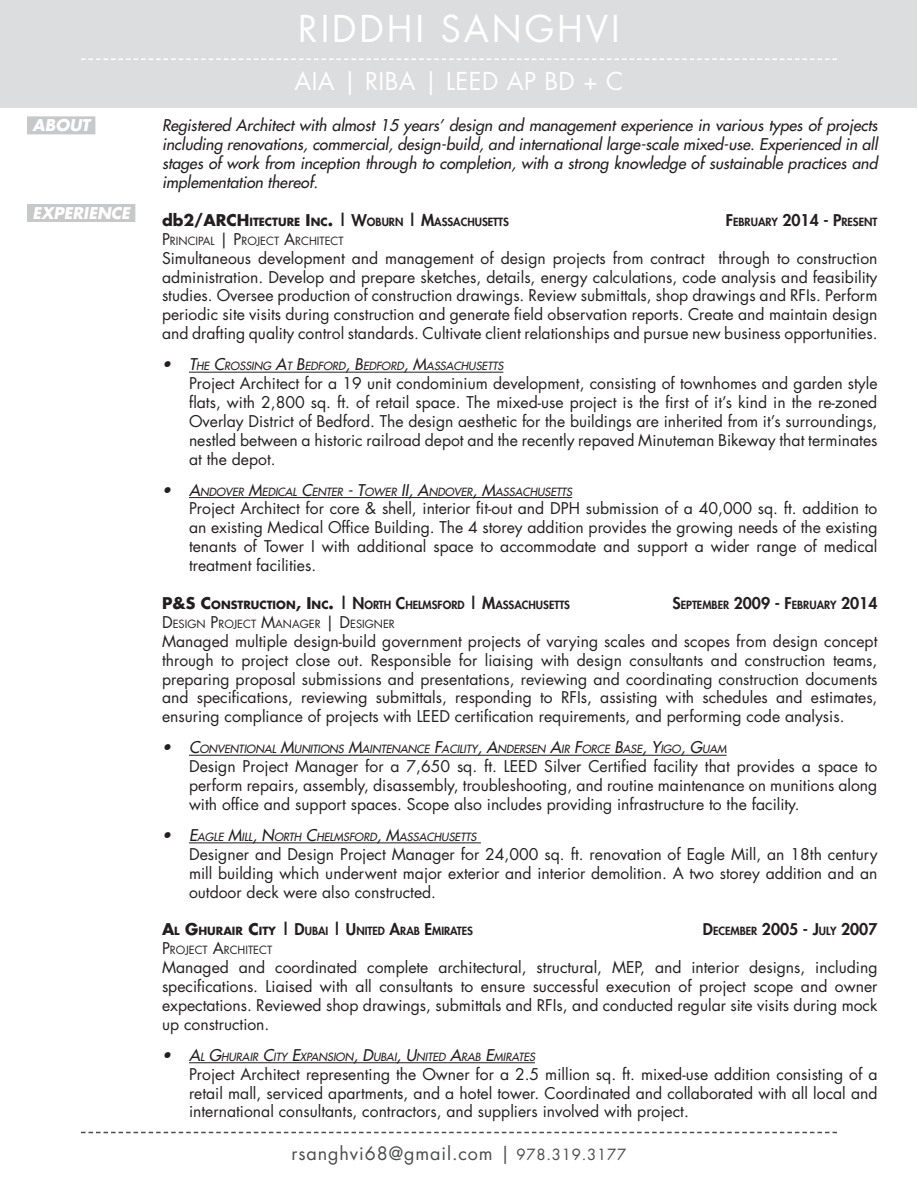
<style>
.page{position:relative;width:918px;height:1188px;background:#fff}
.page>*{position:absolute;margin:0;border:0;box-sizing:border-box;transform-origin:0 0}
.t1{font:36px "Futura LT";letter-spacing:.08em;color:#fff}
.t2{font:24px "Futura LT";letter-spacing:.02em;color:#fff}
.t3{font:18px "Futura LT";letter-spacing:.05em;color:#4b4c4d}
.Paragraph_Style_1{font:15.75px/18.9px "Futura LT";color:#231f20;text-align:justify}
.t4{font:italic 15.75px/18.9px "Futura LT";color:#231f20;text-align:justify}
.t5{font:italic 700 15.75px "Futura LT";color:#fff}
.t6{font:700 15.75px "Futura LT";color:#231f20}
.t7{font:800 15.75px "Futura LT";color:#231f20}
.t8{font:italic 10.95px "Futura LT";color:#231f20}
.t9{font:800 10.95px "Futura LT";color:#231f20}
.t10{font:10.95px "Futura LT";color:#231f20}
.s1{font-style:inherit}
.s2{font-weight:700;font-size:15.75px}
.s3{font-weight:700}
.s4{font-size:15.75px}
.s5{font-size:15px}
</style>
<div class="page">
<div style="left:1px;top:1px;width:916px;height:107px;background:#dcdddf"></div>
<svg style="left:81px;top:1132px;width:756px;height:1px"></svg>
<svg style="left:81px;top:58px;width:756px;height:2px"></svg>
<div style="left:27px;top:116px;width:68px;height:18px;background:#c7c8ca"></div>
<div style="left:27px;top:204px;width:108px;height:18px;background:#c7c8ca"></div>
<hr style="left:189px;top:372px;width:314px;height:1px;background:#231f20">
<hr style="left:189px;top:497px;width:383px;height:1px;background:#231f20">
<hr style="left:189px;top:755px;width:538px;height:1px;background:#231f20">
<hr style="left:189px;top:842px;width:292px;height:1px;background:#231f20">
<hr style="left:189px;top:1062px;width:346px;height:1px;background:#231f20">
<p class="t5" style="left:32px;top:115px;width:59px">ABOUT</p>
<p class="t5" style="left:32px;top:203px;width:99px">EXPERIENCE</p>
<p class="t1" style="left:298px;top:6px;width:323px">RIDDHI SANGHVI</p>
<p class="t2" style="left:294px;top:66px;width:331px">AIA | RIBA | LEED AP BD + C</p>
<p class="t4" style="left:162px;top:116px;width:717px">Registered Architect with almost 15 years’ design and management experience in various types of projects including renovations, commercial, design-build, and international large-scale mixed-use. Experienced in all stages of work from inception through to completion, with a strong knowledge of sustainable practices and implementation thereof.</p>
<p class="t6" style="left:162px;top:210px;width:54px"><span class="s1">db</span>2/ARC</p>
<p class="t9" style="left:237px;top:215px;width:274px"><span class="s2">H</span><span class="s3">ITECTURE</span> <span class="s2">I</span> <span class="s3">NC</span><span class="s2">.</span> <span class="s4">| W</span>OBURN <span class="s4">| M</span>ASSACHUSETTS</p>
<p class="t9" style="left:726px;top:215px;width:153px"><span class="s4">F</span>EBRUARY <span class="s4">2014 - P</span>RESENT</p>
<p class="t10" style="left:162px;top:234px;width:183px"><span class="s4">P</span>RINCIPAL <span class="s4">| P</span>ROJECT <span class="s4">A</span>RCH ITECT</p>
<p class="Paragraph_Style_1" style="left:162px;top:249px;width:717px">Simultaneous development and management of design projects from contract through to construction administration. Develop and prepare sketches, details, energy calculations, code analysis and feasibility studies. Oversee production of construction drawings. Review submittals, shop drawings and RFIs. Perform periodic site visits during construction and generate field observation reports. Create and maintain design and drafting quality control standards. Cultivate client relationships and pursue new business opportunities.</p>
<p class="t8" style="left:162px;top:359px;width:343px"><span class="s4">• T</span>HE <span class="s4">C</span>ROSSING <span class="s4">A</span>T <span class="s4">B</span>EDFORD<span class="s4">, B</span>EDFORD<span class="s4">, M</span>ASSACHUSETTS</p>
<p class="Paragraph_Style_1" style="left:189px;top:374px;width:690px">Project Architect for a 19 unit condominium development, consisting of townhomes and garden style flats, with 2,800 sq. ft. of retail space. The mixed-use project is the first of it’s kind in the re-zoned Overlay District of Bedford. The design aesthetic for the buildings are inherited from it’s surroundings, nestled between a historic railroad depot and the recently repaved Minuteman Bikeway that terminates at the depot.</p>
<p class="t8" style="left:162px;top:485px;width:412px"><span class="s4">• A</span>NDOVER <span class="s4">M</span>EDICA L <span class="s4">C</span>ENTER <span class="s4">- T</span>OWER <span class="s4">II, A</span>NDOVER<span class="s4">, M</span>ASSACHUSETTS</p>
<p class="Paragraph_Style_1" style="left:189px;top:499px;width:690px">Project Architect for core &amp; shell, interior fit-out and DPH submission of a 40,000 sq. ft. addition to an existing Medical Office Building. The 4 storey addition provides the growing needs of the existing tenants of Tower I with additional space to accommodate and support a wider range of medical treatment facilities.</p>
<p class="t9" style="left:162px;top:598px;width:410px"><span class="s2">P&amp;S C</span><span class="s3">ONSTRUCTION</span><span class="s2">, I</span> <span class="s3">NC</span><span class="s2">.</span> <span class="s4">| N</span>ORTH <span class="s4">C</span>HELMSFORD <span class="s4">| M</span>ASSACHUSETTS</p>
<p class="t7" style="left:599px;top:593px;width:42px">S</p>
<p class="t9" style="left:681px;top:598px;width:198px">EPTEMBER <span class="s4">2009 - F</span>EBRUARY <span class="s4">2014</span></p>
<p class="t10" style="left:162px;top:617px;width:233px"><span class="s4">D</span>ESIGN <span class="s4">P</span>ROJECT <span class="s4">M</span>ANAGER <span class="s4">| D</span>ESIGNER</p>
<p class="Paragraph_Style_1" style="left:162px;top:632px;width:717px">Managed multiple design-build government projects of varying scales and scopes from design concept through to project close out. Responsible for liaising with design consultants and construction teams, preparing proposal submissions and presentations, reviewing and coordinating construction documents and specifications, reviewing submittals, responding to RFIs, assisting with schedules and estimates, ensuring compliance of projects with LEED certification requirements, and performing code analysis.</p>
<p class="t8" style="left:162px;top:742px;width:558px"><span class="s4">• C</span>ONVENTIONAL <span class="s4">M</span>UNITIONS <span class="s4">M</span>AINTENANCE <span class="s4">F</span>ACILITY<span class="s4">, A</span>NDERSEN <span class="s4">A</span>IR <span class="s4">F</span>ORCE <span class="s4">B</span>ASE<span class="s4">, Y</span>IGO<span class="s4">, G</span>UAM</p>
<p class="Paragraph_Style_1" style="left:189px;top:757px;width:690px">Design Project Manager for a 7,650 sq. ft. LEED Silver Certified facility that provides a space to perform repairs, assembly, disassembly, troubleshooting, and routine maintenance on munitions along with office and support spaces. Scope also includes providing infrastructure to the facility.</p>
<p class="t8" style="left:162px;top:830px;width:316px"><span class="s4">• E</span>AGLE <span class="s4">M</span>ILL<span class="s4">, N</span>ORTH <span class="s4">C</span>HELMSFORD<span class="s4">, M</span>ASSACHUSETTS</p>
<p class="Paragraph_Style_1" style="left:189px;top:845px;width:690px">Designer and Design Project Manager for 24,000 sq. ft. renovation of Eagle Mill, an 18th century mill building which underwent major exterior and interior demolition. A two storey addition and an outdoor deck were also constructed.</p>
<p class="t9" style="left:162px;top:924px;width:329px"><span class="s2">A</span><span class="s3">L</span> <span class="s2">G</span><span class="s3">HURAIR</span> <span class="s2">C</span><span class="s3">ITY</span> <span class="s4">| D</span>UBAI <span class="s4">| U</span>NITED <span class="s4">A</span>RAB <span class="s4">E</span>MIRATES <span class="s4">D</span></p>
<p class="t9" style="left:713px;top:924px;width:166px">ECEMBER <span class="s4">2005 - J</span>ULY <span class="s4">2007</span></p>
<p class="t10" style="left:162px;top:943px;width:112px"><span class="s4">P</span>ROJECT <span class="s4">A</span>RCH ITECT</p>
<p class="Paragraph_Style_1" style="left:162px;top:958px;width:717px">Managed and coordinated complete architectural, structural, MEP, and interior designs, including specifications. Liaised with all consultants to ensure successful execution of project scope and owner expectations. Reviewed shop drawings, submittals and RFIs, and conducted regular site visits during mock up construction.</p>
<p class="t8" style="left:162px;top:1050px;width:375px"><span class="s4">• A</span>L <span class="s4">G</span>HURAIR <span class="s4">C</span>ITY <span class="s4">E</span>XPANSION<span class="s4">, D</span>UBA I<span class="s4">, U</span>NITED <span class="s4">A</span>RAB <span class="s4">E</span>MIRATES</p>
<p class="Paragraph_Style_1" style="left:189px;top:1065px;width:690px">Project Architect representing the Owner for a 2.5 million sq. ft. mixed-use addition consisting of a retail mall, serviced apartments, and a hotel tower. Coordinated and collaborated with all local and international consultants, contractors, and suppliers involved with project.</p>
<p class="t3" style="left:291px;top:1142px;width:337px">rsanghvi68@gmail.com | <span class="s5">978.319.3177</span></p>
</div>
